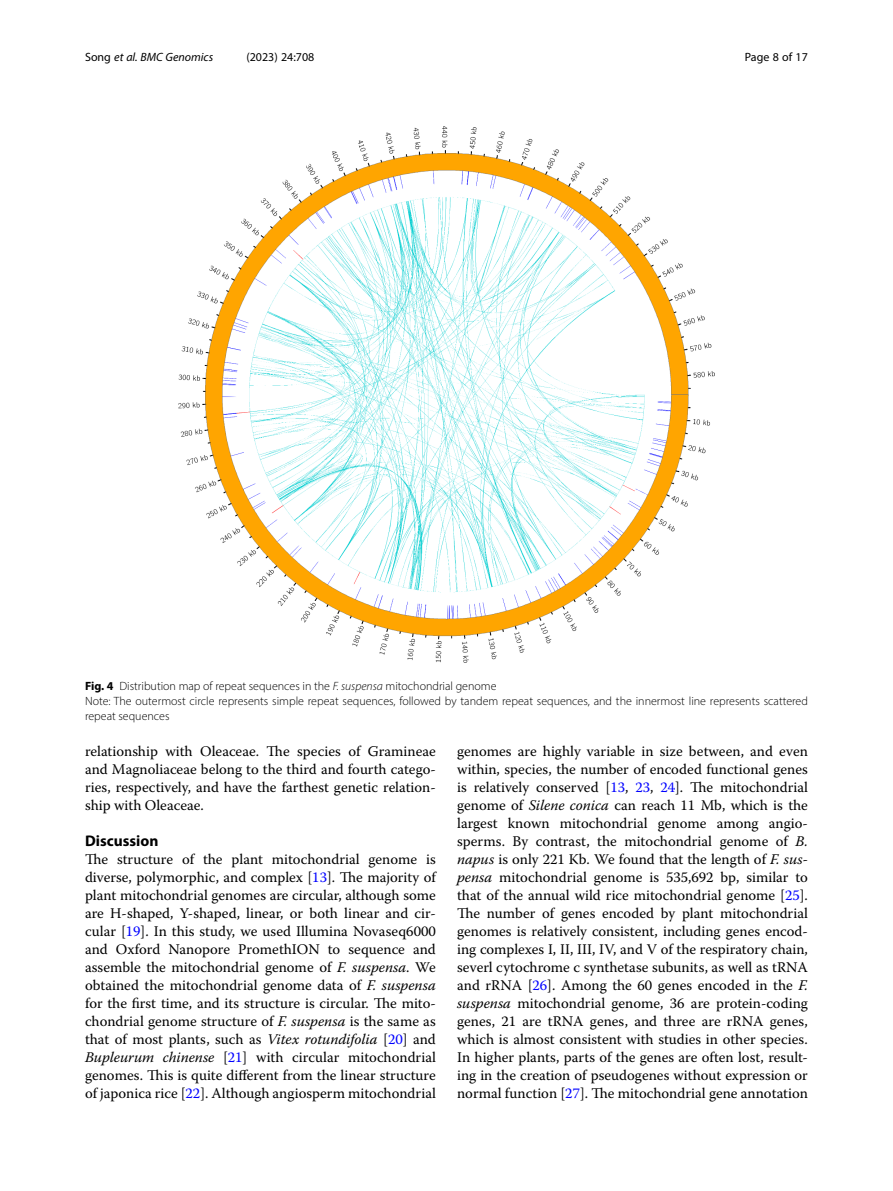
<style>
.page{position:relative;width:893px;height:1191px;background:#fff}
.page>*{position:absolute;margin:0;border:0;box-sizing:border-box;transform-origin:0 0}
.Head_1{font:700 15.45px "Myriad Pro";color:#000}
.Body_Text{font:14.7px/18px "Warnock Pro";color:#000;text-align:justify}
.Figure_Caption{font:300 12px/15px "Myriad Pro";color:#000}
.t1{font:12px "Myriad Pro";color:#000}
.t2{font:italic 12px "Myriad Pro";color:#000}
.s1{font-style:normal}
.s2{font-weight:700}
.s3{font-style:italic}
.s4{color:#00f}
</style>
<div class="page">
<img style="left:178px;top:126px;width:536px;height:536px">
<p class="t2" style="left:85px;top:50px;width:130px"><span class="s1">Song</span> et al. BMC Genomics</p>
<p class="t1" style="left:246px;top:50px;width:70px">(2023) 24:708</p>
<p class="t1" style="left:745px;top:50px;width:65px">Page 8 of 17</p>
<p class="Figure_Caption" style="left:85px;top:678px;width:413px"><span class="s2">Fig. 4</span> Distribution map of repeat sequences in the <span class="s3">F. suspensa</span> mitochondrial genome</p>
<p class="Figure_Caption" style="left:85px;top:693px;width:724px">Note: The outermost circle represents simple repeat sequences, followed by tandem repeat sequences, and the innermost line represents scattered repeat sequences</p>
<p class="Body_Text" style="left:85px;top:742px;width:352px">relationship with Oleaceae. The species of Gramineae and Magnoliaceae belong to the third and fourth catego&shy;ries, respectively, and have the farthest genetic relation&shy;ship with Oleaceae.</p>
<p class="Head_1" style="left:85px;top:831px;width:75px">Discussion</p>
<p class="Body_Text" style="left:85px;top:850px;width:352px">The structure of the plant mitochondrial genome is diverse, polymorphic, and complex [<span class="s4">13</span>]. The majority of plant mitochondrial genomes are circular, although some are H-shaped, Y-shaped, linear, or both linear and cir&shy;cular [<span class="s4">19</span>]. In this study, we used Illumina Novaseq6000 and Oxford Nanopore PromethION to sequence and assemble the mitochondrial genome of <span class="s3">F. suspensa</span>. We obtained the mitochondrial genome data of <span class="s3">F. suspensa </span>for the first time, and its structure is circular. The mito&shy;chondrial genome structure of <span class="s3">F. suspensa</span> is the same as that of most plants, such as <span class="s3">Vitex rotundifolia</span> [<span class="s4">20</span>] and <span class="s3">Bupleurum chinense</span> [<span class="s4">21</span>] with circular mitochondrial genomes. This is quite different from the linear structure of japonica rice [<span class="s4">22</span>]. Although angiosperm mitochondrial</p>
<p class="Body_Text" style="left:457px;top:742px;width:352px">genomes are highly variable in size between, and even within, species, the number of encoded functional genes is relatively conserved [<span class="s4">13</span>, <span class="s4">23</span>, <span class="s4">24</span>]. The mitochondrial genome of <span class="s3">Silene conica</span> can reach 11 Mb, which is the largest known mitochondrial genome among angio&shy;sperms. By contrast, the mitochondrial genome of <span class="s3">B. napus</span> is only 221 Kb. We found that the length of <span class="s3">F. sus&shy;pensa</span> mitochondrial genome is 535,692 bp, similar to that of the annual wild rice mitochondrial genome [<span class="s4">25</span>].<br>The number of genes encoded by plant mitochondrial genomes is relatively consistent, including genes encod&shy;ing complexes I, II, III, IV, and V of the respiratory chain, severl cytochrome c synthetase subunits, as well as tRNA and rRNA [<span class="s4">26</span>]. Among the 60 genes encoded in the <span class="s3">F. suspensa</span> mitochondrial genome, 36 are protein-coding genes, 21 are tRNA genes, and three are rRNA genes, which is almost consistent with studies in other species.<br>In higher plants, parts of the genes are often lost, result&shy;ing in the creation of pseudogenes without expression or normal function [<span class="s4">27</span>]. The mitochondrial gene annotation</p>
</div>
